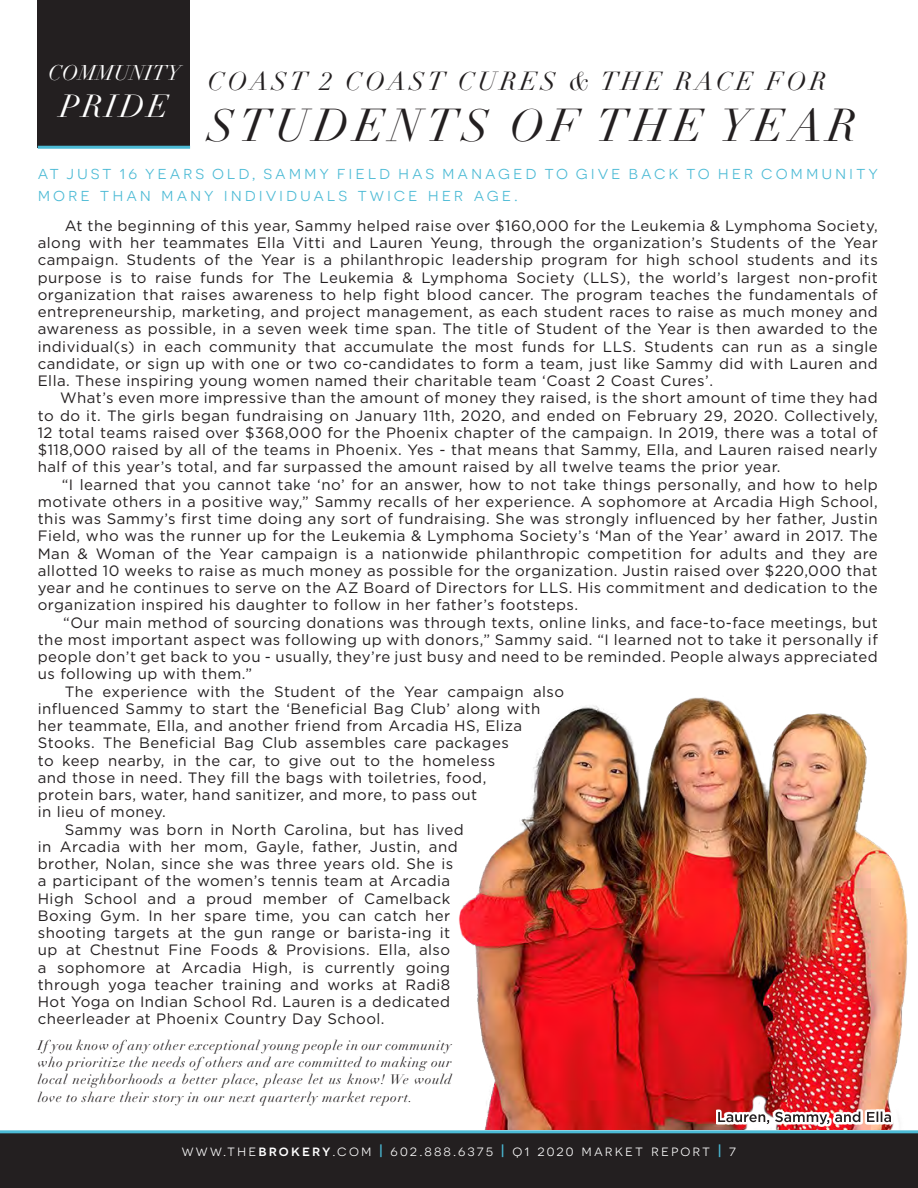
<style>
.page{position:relative;width:918px;height:1188px;background:#fff}
.page>*{position:absolute;margin:0;border:0;box-sizing:border-box;transform-origin:0 0}
.t1{font:italic 45px "Didot";letter-spacing:.11em;color:#231f20}
.t2{font:italic 31.5px "Didot LT Pro";letter-spacing:.08em;color:#fff}
.t3{font:italic 25.5px "Didot";letter-spacing:.13em;color:#231f20}
.t4{font:italic 21px "Didot LT Pro";color:#fff}
.t5{font:18px/21.6px "Novecentosanswide";letter-spacing:.16em;color:#4bbad5}
.t6{font:15px/17.2px "Gotham";letter-spacing:.03em;color:#231f20;text-align:justify}
.t7{font:15px "Novecentosanswide";letter-spacing:.14em;color:#fff}
.t8{font:italic 13.5px/17.2px "Didot LT Pro";letter-spacing:.05em;color:#231f20;text-align:justify}
.s1{font-weight:500}
.s2{font-weight:500;color:#4bbad5}
</style>
<div class="page">
<div style="left:0;top:1133px;width:918px;height:55px;background:#231f20"></div>
<hr style="left:0;top:1130px;width:918px;height:3px;background:#4bbad5">
<img style="left:459px;top:697px;width:449px;height:433px">
<div style="left:38px;top:0;width:152px;height:147px;background:#231f20"></div>
<hr style="left:38px;top:146px;width:152px;height:3px;background:#4bbad5">
<svg style="left:716px;top:1109px;width:177px;height:18px"></svg>
<svg style="left:718px;top:1112px;width:173px;height:12px"></svg>
<p class="t4" style="left:48px;top:59px;width:134px">COMMUNITY</p>
<p class="t2" style="left:60px;top:87px;width:111px">PRIDE</p>
<p class="t3" style="left:208px;top:66px;width:620px">COAST 2 COAST CURES &amp; THE RACE FOR</p>
<p class="t1" style="left:208px;top:98px;width:650px">STUDENTS OF THE YEAR</p>
<p class="t5" style="left:38px;top:162px;width:842px">at just 16 years old, sammy field has managed to give back to her community more than many individuals twice her age.</p>
<p class="t6" style="left:38px;top:217px;width:842px;text-indent:27px">At the beginning of this year, Sammy helped raise over $160,000 for the Leukemia &amp; Lymphoma Society, along with her teammates Ella Vitti and Lauren Yeung, through the organization’s Students of the Year campaign. Students of the Year is a philanthropic leadership program for high school students and its purpose is to raise funds for The Leukemia &amp; Lymphoma Society (LLS), the world’s largest non-profit organization that raises awareness to help fight blood cancer. The program teaches the fundamentals of entrepreneurship, marketing, and project management, as each student races to raise as much money and awareness as possible, in a seven week time span. The title of Student of the Year is then awarded to the individual(s) in each community that accumulate the most funds for LLS. Students can run as a single candidate, or sign up with one or two co-candidates to form a team, just like Sammy did with Lauren and Ella. These inspiring young women named their charitable team ‘Coast 2 Coast Cures’.</p>
<p class="t6" style="left:38px;top:389px;width:842px;text-indent:22px">What’s even more impressive than the amount of money they raised, is the short amount of time they had to do it. The girls began fundraising on January 11th, 2020, and ended on February 29, 2020. Collectively, 12 total teams raised over $368,000 for the Phoenix chapter of the campaign. In 2019, there was a total of $118,000 raised by all of the teams in Phoenix. Yes - that means that Sammy, Ella, and Lauren raised nearly half of this year’s total, and far surpassed the amount raised by all twelve teams the prior year.</p>
<p class="t6" style="left:38px;top:475px;width:842px;text-indent:24px">“I learned that you cannot take ‘no’ for an answer, how to not take things personally, and how to help motivate others in a positive way,” Sammy recalls of her experience. A sophomore at Arcadia High School, this was Sammy’s first time doing any sort of fundraising. She was strongly influenced by her father, Justin Field, who was the runner up for the Leukemia &amp; Lymphoma Society’s ‘Man of the Year’ award in 2017. The Man &amp; Woman of the Year campaign is a nationwide philanthropic competition for adults and they are allotted 10 weeks to raise as much money as possible for the organization. Justin raised over $220,000 that year and he continues to serve on the AZ Board of Directors for LLS. His commitment and dedication to the organization inspired his daughter to follow in her father’s footsteps.</p>
<p class="t6" style="left:38px;top:613px;width:842px;text-indent:26px">“Our main method of sourcing donations was through texts, online links, and face-to-face meetings, but the most important aspect was following up with donors,” Sammy said. “I learned not to take it personally if people don’t get back to you - usually, they’re just busy and need to be reminded. People always appreciated us following up with them.”</p>
<p class="t6" style="left:38px;top:682px;width:528px;text-align:left;text-indent:27px">The experience with the Student of the Year campaign also influenced Sammy to start the ‘Beneficial Bag Club’ along with her teammate, Ella, and another friend from Arcadia HS, Eliza Stooks. The Beneficial Bag Club assembles care packages<br>to keep nearby, in the car, to give out to the homeless<br>and those in need. They fill the bags with toiletries, food,<br>protein bars, water, hand sanitizer, and more, to pass out<br>in lieu of money.</p>
<p class="t6" style="left:38px;top:820px;width:427px;text-align:left;text-indent:27px">Sammy was born in North Carolina, but has lived in Arcadia with her mom, Gayle, father, Justin, and brother, Nolan, since she was three years old. She is a participant of the women’s tennis team at Arcadia High School and a proud member of Camelback Boxing Gym. In her spare time, you can catch her shooting targets at the gun range or barista-ing it up at Chestnut Fine Foods &amp; Provisions. Ella, also<br>a sophomore at Arcadia High, is currently going through yoga teacher training and works at Radi8<br>Hot Yoga on Indian School Rd. Lauren is a dedicated cheerleader at Phoenix Country Day School.</p>
<p class="t8" style="left:38px;top:1037px;width:416px">If you know of any other exceptional young people in our community who prioritize the needs of others and are committed to making our local neighborhoods a better place, please let us know! We would love to share their story in our next quarterly market report.</p>
<p class="t7" style="left:182px;top:1142px;width:556px">www.the<span class="s1">brokery</span>.com <span class="s2">|</span> 602.888.6375 <span class="s2">|</span> q1 2020 market report <span class="s2">|</span> 7</p>
</div>
